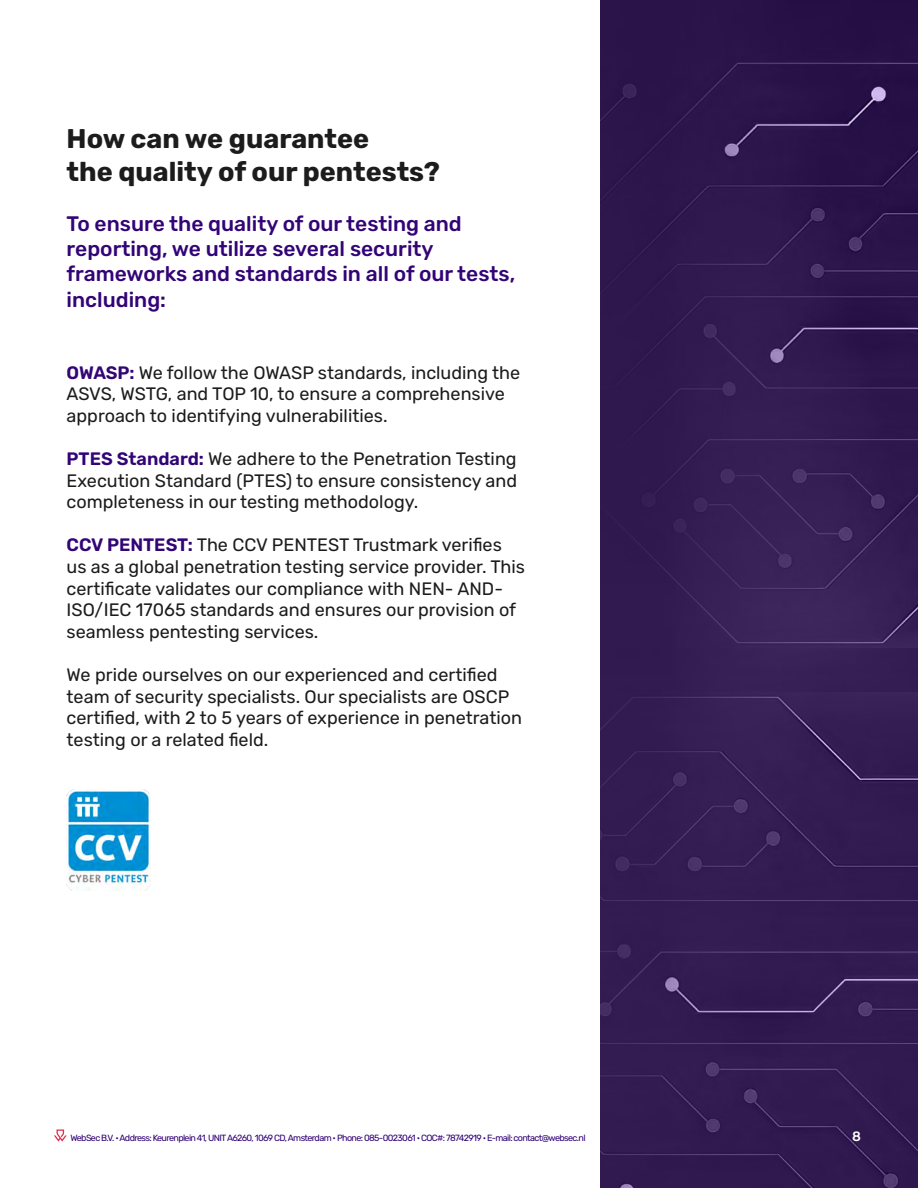
<style>
.page{position:relative;width:918px;height:1188px;background:#fff}
.page>*{position:absolute;margin:0;border:0;box-sizing:border-box;transform-origin:0 0}
.t1{font:700 27px/32.4px "Rubik";color:#1c1c1c}
.t2{font:500 21px/25.2px "Rubik";color:#320476}
.t3{font:18px/21.6px "Rubik";color:#1c1c1c}
.t4{font:500 13.5px "Rubik";color:#fff}
.t5{font:9px "Rubik";letter-spacing:-.07em;color:#300175}
.s1{font-weight:600;color:#320476}
</style>
<div class="page">
<img style="left:67px;top:789px;width:84px;height:102px">
<div style="left:600px;top:0;width:318px;height:1188px;background:#301a4f"></div>
<svg style="left:54px;top:1130px;width:13px;height:11px"></svg>
<h1 class="t1" style="left:67px;top:123px;width:375px">How can we guarantee<br>the quality of our pentests?</h1>
<p class="t2" style="left:67px;top:212px;width:450px">To ensure the quality of our testing and reporting, we utilize several security frameworks and standards in all of our tests, including:</p>
<p class="t3" style="left:67px;top:362px;width:455px"><span class="s1">OWASP:</span> We follow the OWASP standards, including the<br>ASVS, WSTG, and TOP 10, to ensure a comprehensive approach to identifying vulnerabilities.</p>
<p class="t3" style="left:67px;top:448px;width:452px;text-align:justify"><span class="s1">PTES Standard:</span> We adhere to the Penetration Testing Execution Standard (PTES) to ensure consistency and completeness in our testing methodology.</p>
<p class="t3" style="left:67px;top:535px;width:460px"><span class="s1">CCV PENTEST:</span> The CCV PENTEST Trustmark verifies us as a global penetration testing service provider. This certificate validates our compliance with NEN- AND-ISO/IEC 17065 standards and ensures our provision of seamless pentesting services.</p>
<p class="t3" style="left:67px;top:664px;width:457px">We pride ourselves on our experienced and certified team of security specialists. Our specialists are OSCP certified, with 2 to 5 years of experience in penetration testing or a related field.</p>
<p class="t5" style="left:70px;top:1132px;width:517px">WebSec B.V. • Address: Keurenplein 41, UNIT A6260, 1069 CD, Amsterdam • Phone: 085-0023061 • COC#: 78742919 • E-mail: contact@websec.nl</p>
<p class="t4" style="left:852px;top:1128px;width:10px">8</p>
</div>
